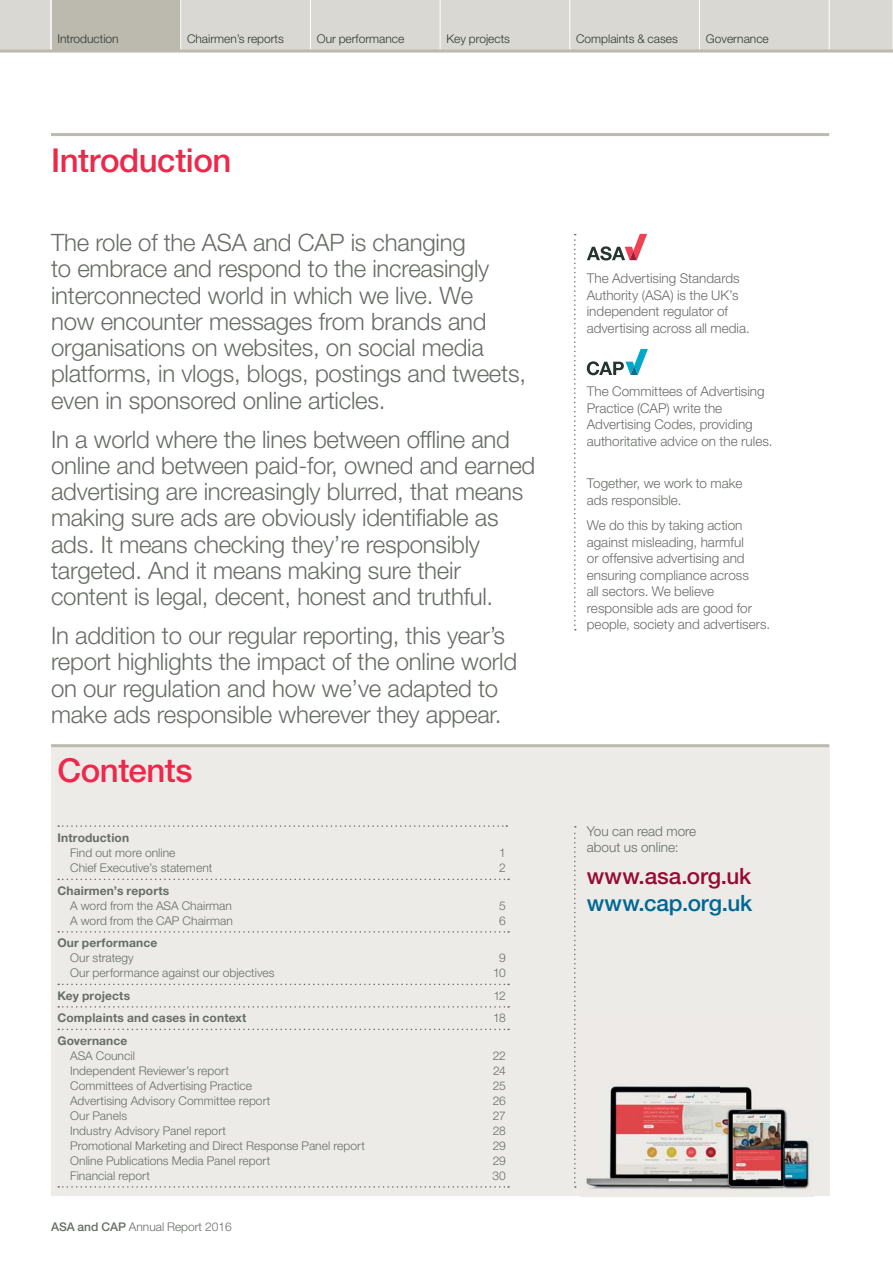
<style>
.page{position:relative;width:893px;height:1263px;background:#fff}
.page>*{position:absolute;margin:0;border:0;box-sizing:border-box;transform-origin:0 0}
.t1{font:500 33px "Helvetica Neue LT Std";letter-spacing:-.015em;color:#ee284a}
.t2{font:300 24px/26.2px "Helvetica Neue LT Std";letter-spacing:-.01em;color:#686d67}
.t3{font:500 22.5px "Helvetica Neue LT Std";letter-spacing:-.005em;color:#970b33}
.t4{font:500 22.5px "Helvetica Neue LT Std";letter-spacing:-.005em;color:#006792}
.t5{font:300 13.5px/16.5px "Helvetica Neue LT Std";color:#686d67}
.t6{font:300 12px "Helvetica Neue LT Std";letter-spacing:.005em;color:#686d67}
.t7{font:700 12px "Helvetica Neue LT Std";letter-spacing:.015em;color:#686d67}
.t8{font:300 12px "Helvetica Neue LT Std";color:#2e3933}
.s1{font-weight:500}
</style>
<div class="page">
<div style="left:0;top:0;width:892px;height:50px;background:#dad8d2"></div>
<div style="left:51px;top:0;width:130px;height:51px;background:#bcb9af"></div>
<hr style="left:180px;top:0;width:1px;height:51px;background:#fff">
<hr style="left:310px;top:0;width:1px;height:51px;background:#fff">
<hr style="left:440px;top:0;width:1px;height:51px;background:#fff">
<hr style="left:569px;top:0;width:1px;height:51px;background:#fff">
<hr style="left:699px;top:0;width:1px;height:51px;background:#fff">
<hr style="left:829px;top:0;width:1px;height:51px;background:#fff">
<hr style="left:51px;top:0;width:1px;height:51px;background:#fff">
<hr style="left:0;top:50px;width:893px;height:3px;background:#bcb9af">
<div style="left:51px;top:745px;width:778px;height:451px;background:#ecebe8"></div>
<hr style="left:51px;top:133px;width:778px;height:3px;background:#bcb9af">
<hr style="left:51px;top:744px;width:778px;height:3px;background:#bcb9af">
<svg style="left:587px;top:234px;width:60px;height:26px"></svg>
<svg style="left:587px;top:349px;width:61px;height:26px"></svg>
<img style="left:581px;top:1086px;width:233px;height:111px">
<svg style="left:574px;top:826px;width:2px;height:362px"></svg>
<svg style="left:58px;top:825px;width:449px;height:2px"></svg>
<svg style="left:574px;top:234px;width:2px;height:396px"></svg>
<svg style="left:58px;top:879px;width:451px;height:1px"></svg>
<svg style="left:58px;top:931px;width:451px;height:2px"></svg>
<svg style="left:58px;top:984px;width:451px;height:1px"></svg>
<svg style="left:58px;top:1006px;width:451px;height:2px"></svg>
<svg style="left:58px;top:1029px;width:451px;height:1px"></svg>
<svg style="left:58px;top:1186px;width:451px;height:2px"></svg>
<p class="t8" style="left:57px;top:34px;width:63px">Introduction</p>
<p class="t8" style="left:187px;top:34px;width:98px">Chairmen’s reports</p>
<p class="t8" style="left:317px;top:34px;width:89px">Our performance</p>
<p class="t8" style="left:446px;top:34px;width:65px">Key projects</p>
<p class="t8" style="left:576px;top:34px;width:103px">Complaints &amp; cases</p>
<p class="t8" style="left:706px;top:34px;width:64px">Governance</p>
<h1 class="t1" style="left:51px;top:149px;width:182px">Introduction</h1>
<p class="t2" style="left:51px;top:232px;width:476px">The role of the ASA and CAP is changing<br>to embrace and respond to the increasingly interconnected world in which we live. We<br>now encounter messages from brands and organisations on websites, on social media platforms, in vlogs, blogs, postings and tweets, even in sponsored online articles.</p>
<p class="t2" style="left:51px;top:429px;width:486px">In a world where the lines between offline and online and between paid-for, owned and earned advertising are increasingly blurred, that means making sure ads are obviously identifiable as ads. It means checking they’re responsibly targeted. And it means making sure their content is legal, decent, honest and truthful.</p>
<p class="t2" style="left:51px;top:625px;width:468px">In addition to our regular reporting, this year’s report highlights the impact of the online world on our regulation and how we’ve adapted to make ads responsible wherever they appear.</p>
<h1 class="t1" style="left:57px;top:758px;width:137px">Contents</h1>
<p class="t7" style="left:57px;top:834px;width:73px">Introduction</p>
<p class="t6" style="left:70px;top:849px;width:107px">Find out more online</p>
<p class="t6" style="left:499px;top:849px;width:8px">1</p>
<p class="t6" style="left:70px;top:864px;width:144px">Chief Executive’s statement</p>
<p class="t6" style="left:499px;top:864px;width:8px">2</p>
<p class="t7" style="left:57px;top:886px;width:113px">Chairmen’s reports</p>
<p class="t6" style="left:70px;top:901px;width:163px">A word from the ASA Chairman</p>
<p class="t6" style="left:499px;top:901px;width:8px">5</p>
<p class="t6" style="left:70px;top:916px;width:164px">A word from the CAP Chairman</p>
<p class="t6" style="left:499px;top:916px;width:8px">6</p>
<p class="t7" style="left:57px;top:939px;width:101px">Our performance</p>
<p class="t6" style="left:70px;top:954px;width:65px">Our strategy</p>
<p class="t6" style="left:499px;top:954px;width:8px">9</p>
<p class="t6" style="left:70px;top:969px;width:206px">Our performance against our objectives</p>
<p class="t6" style="left:493px;top:969px;width:14px">10</p>
<p class="t7" style="left:57px;top:991px;width:74px">Key projects</p>
<p class="t6" style="left:493px;top:991px;width:14px">12</p>
<p class="t7" style="left:57px;top:1014px;width:191px">Complaints and cases in context</p>
<p class="t6" style="left:493px;top:1014px;width:14px">18</p>
<p class="t7" style="left:57px;top:1036px;width:72px">Governance</p>
<p class="t6" style="left:70px;top:1051px;width:66px">ASA Council</p>
<p class="t6" style="left:493px;top:1051px;width:15px">22</p>
<p class="t6" style="left:70px;top:1066px;width:160px">Independent Reviewer’s report</p>
<p class="t6" style="left:493px;top:1066px;width:14px">24</p>
<p class="t6" style="left:70px;top:1081px;width:183px">Committees of Advertising Practice</p>
<p class="t6" style="left:493px;top:1081px;width:15px">25</p>
<p class="t6" style="left:70px;top:1096px;width:202px">Advertising Advisory Committee report</p>
<p class="t6" style="left:493px;top:1096px;width:15px">26</p>
<p class="t6" style="left:70px;top:1111px;width:59px">Our Panels</p>
<p class="t6" style="left:493px;top:1111px;width:14px">27</p>
<p class="t6" style="left:70px;top:1126px;width:157px">Industry Advisory Panel report</p>
<p class="t6" style="left:493px;top:1126px;width:15px">28</p>
<p class="t6" style="left:70px;top:1141px;width:296px">Promotional Marketing and Direct Response Panel report</p>
<p class="t6" style="left:493px;top:1141px;width:15px">29</p>
<p class="t6" style="left:70px;top:1156px;width:202px">Online Publications Media Panel report</p>
<p class="t6" style="left:493px;top:1156px;width:15px">29</p>
<p class="t6" style="left:70px;top:1171px;width:81px">Financial report</p>
<p class="t6" style="left:493px;top:1171px;width:15px">30</p>
<p class="t6" style="left:51px;top:1222px;width:182px"><span class="s1">ASA and CAP</span> Annual Report 2016</p>
<p class="t5" style="left:587px;top:272px;width:164px">The Advertising Standards<br>Authority (ASA) is the UK’s independent regulator of advertising across all media.</p>
<p class="t5" style="left:587px;top:385px;width:187px">The Committees of Advertising<br>Practice (CAP) write the<br>Advertising Codes, providing authoritative advice on the rules.</p>
<p class="t5" style="left:587px;top:477px;width:157px">Together, we work to make ads responsible.</p>
<p class="t5" style="left:587px;top:519px;width:185px">We do this by taking action against misleading, harmful<br>or offensive advertising and ensuring compliance across<br>all sectors. We believe responsible ads are good for people, society and advertisers.</p>
<p class="t5" style="left:587px;top:824px;width:111px">You can read more about us online:</p>
<p class="t3" style="left:587px;top:867px;width:166px">www.asa.org.uk</p>
<p class="t4" style="left:587px;top:894px;width:167px">www.cap.org.uk</p>
</div>
